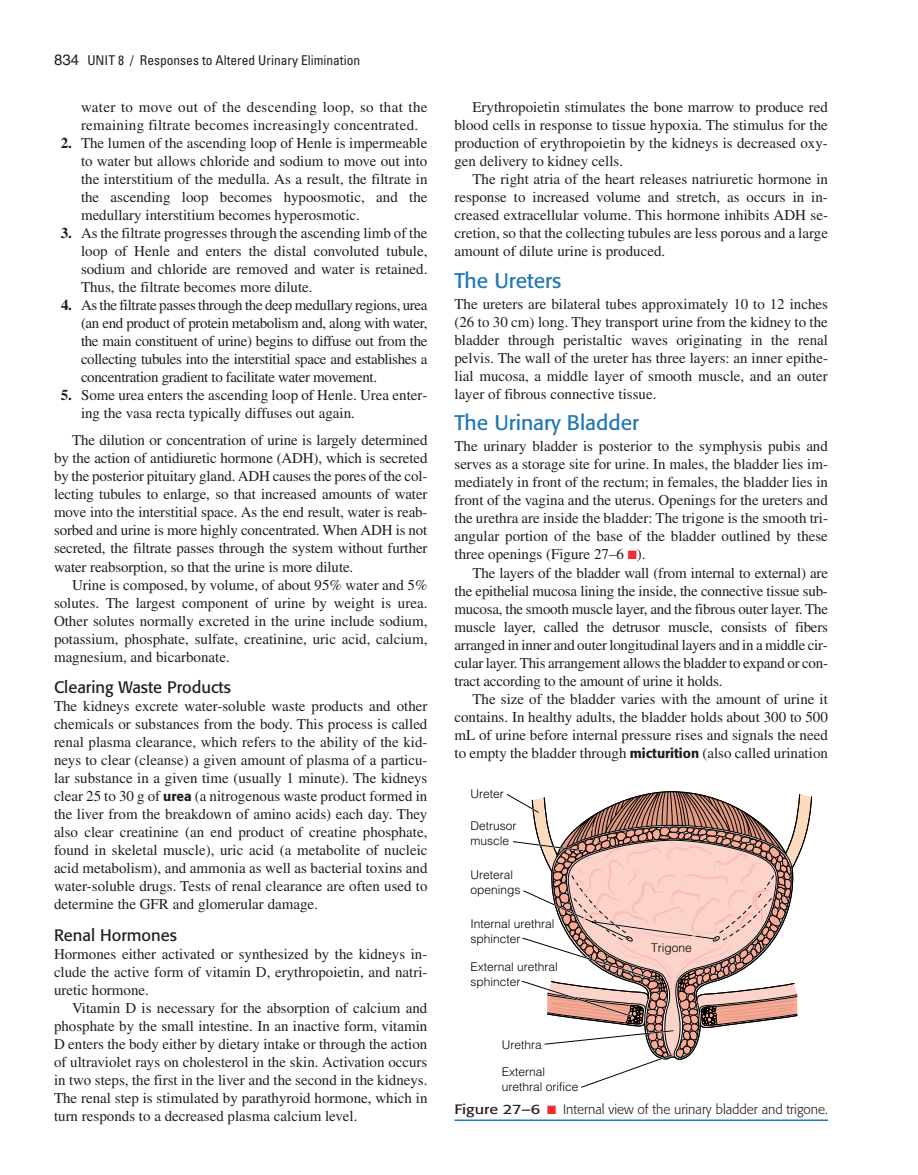
<style>
.page{position:relative;width:918px;height:1175px;background:#fff}
.page>*{position:absolute;margin:0;border:0;box-sizing:border-box;transform-origin:0 0}
.t1{font:21px "Formata";color:#2378b5}
.t2{font:16.5px "Formata";color:#231f20}
.t3{font:15px/18px "Times";color:#231f20;text-align:justify}
.t4{font:15px/18px "Times";letter-spacing:.02em;color:#231f20}
.t5{font:300 13.5px "Formata";color:#231f20}
.t6{font:condensed 13.5px "Univers";color:#231f20}
.t7{font:300 12px/15px "Helvetica";color:#000}
.s1{font-family:"Helvetica";font-stretch:normal;font-size:15px}
.s2{font-weight:700}
.s3{font-family:"Formata";font-weight:500;font-size:13.5px}
.s4{color:#ee2d2f}
.s5{font-weight:400}
</style>
<div class="page">
<svg style="left:454px;top:791px;width:374px;height:330px"></svg>
<p class="t6" style="left:54px;top:55px;width:308px"><span class="s1">834</span> UNIT 8 / Responses to Altered Urinary Elimination</p>
<p class="t4" style="left:81px;top:100px;width:348px">water to move out of the descending loop, so that the remaining filtrate becomes increasingly concentrated.</p>
<p class="t3" style="left:81px;top:136px;width:348px;text-indent:-20px"><span class="s2">2.</span> The lumen of the ascending loop of Henle is impermeable to water but allows chloride and sodium to move out into the interstitium of the medulla. As a result, the filtrate in the ascending loop becomes hypoosmotic, and the medullary interstitium becomes hyperosmotic.</p>
<p class="t3" style="left:81px;top:226px;width:348px;text-indent:-20px"><span class="s2">3.</span> As the filtrate progresses through the ascending limb of the loop of Henle and enters the distal convoluted tubule, sodium and chloride are removed and water is retained.<br>Thus, the filtrate becomes more dilute.</p>
<p class="t3" style="left:81px;top:298px;width:348px;text-indent:-20px"><span class="s2">4.</span> As the filtrate passes through the deep medullary regions, urea (an end product of protein metabolism and, along with water, the main constituent of urine) begins to diffuse out from the collecting tubules into the interstitial space and establishes a concentration gradient to facilitate water movement.</p>
<p class="t3" style="left:81px;top:388px;width:348px;text-indent:-20px"><span class="s2">5.</span> Some urea enters the ascending loop of Henle. Urea enter&shy;ing the vasa recta typically diffuses out again.</p>
<p class="t3" style="left:54px;top:433px;width:375px;text-indent:18px">The dilution or concentration of urine is largely determined by the action of antidiuretic hormone (ADH), which is secreted by the posterior pituitary gland. ADH causes the pores of the col&shy;lecting tubules to enlarge, so that increased amounts of water move into the interstitial space. As the end result, water is reab&shy;sorbed and urine is more highly concentrated. When ADH is not secreted, the filtrate passes through the system without further water reabsorption, so that the urine is more dilute.</p>
<p class="t3" style="left:54px;top:577px;width:375px;text-indent:18px">Urine is composed, by volume, of about 95% water and 5% solutes. The largest component of urine by weight is urea.<br>Other solutes normally excreted in the urine include sodium, potassium, phosphate, sulfate, creatinine, uric acid, calcium, magnesium, and bicarbonate.</p>
<p class="t2" style="left:54px;top:680px;width:178px">Clearing Waste Products</p>
<p class="t3" style="left:54px;top:698px;width:375px">The kidneys excrete water-soluble waste products and other chemicals or substances from the body. This process is called renal plasma clearance, which refers to the ability of the kid&shy;neys to clear (cleanse) a given amount of plasma of a particu&shy;lar substance in a given time (usually 1 minute). The kidneys clear 25 to 30 g of <span class="s3">urea</span> (a nitrogenous waste product formed in the liver from the breakdown of amino acids) each day. They also clear creatinine (an end product of creatine phosphate, found in skeletal muscle), uric acid (a metabolite of nucleic acid metabolism), and ammonia as well as bacterial toxins and water-soluble drugs. Tests of renal clearance are often used to determine the GFR and glomerular damage.</p>
<p class="t2" style="left:54px;top:927px;width:125px">Renal Hormones</p>
<p class="t3" style="left:54px;top:946px;width:375px">Hormones either activated or synthesized by the kidneys in&shy;clude the active form of vitamin D, erythropoietin, and natri&shy;uretic hormone.</p>
<p class="t3" style="left:54px;top:1000px;width:375px;text-indent:18px">Vitamin D is necessary for the absorption of calcium and phosphate by the small intestine. In an inactive form, vitamin D enters the body either by dietary intake or through the action of ultraviolet rays on cholesterol in the skin. Activation occurs in two steps, the first in the liver and the second in the kidneys.<br>The renal step is stimulated by parathyroid hormone, which in turn responds to a decreased plasma calcium level.</p>
<p class="t3" style="left:454px;top:100px;width:375px;text-indent:18px">Erythropoietin stimulates the bone marrow to produce red blood cells in response to tissue hypoxia. The stimulus for the production of erythropoietin by the kidneys is decreased oxy&shy;gen delivery to kidney cells.</p>
<p class="t3" style="left:454px;top:172px;width:375px;text-indent:18px">The right atria of the heart releases natriuretic hormone in response to increased volume and stretch, as occurs in in&shy;creased extracellular volume. This hormone inhibits ADH se&shy;cretion, so that the collecting tubules are less porous and a large amount of dilute urine is produced.</p>
<h1 class="t1" style="left:454px;top:271px;width:108px">The Ureters</h1>
<p class="t3" style="left:454px;top:296px;width:375px">The ureters are bilateral tubes approximately 10 to 12 inches (26 to 30 cm) long. They transport urine from the kidney to the bladder through peristaltic waves originating in the renal pelvis. The wall of the ureter has three layers: an inner epithe&shy;lial mucosa, a middle layer of smooth muscle, and an outer layer of fibrous connective tissue.</p>
<h1 class="t1" style="left:454px;top:413px;width:186px">The Urinary Bladder</h1>
<p class="t3" style="left:454px;top:439px;width:375px">The urinary bladder is posterior to the symphysis pubis and serves as a storage site for urine. In males, the bladder lies im&shy;mediately in front of the rectum; in females, the bladder lies in front of the vagina and the uterus. Openings for the ureters and the urethra are inside the bladder: The trigone is the smooth tri&shy;angular portion of the base of the bladder outlined by these three openings (Figure 27–6 <span class="s4">■</span>).</p>
<p class="t3" style="left:454px;top:565px;width:375px;text-indent:18px">The layers of the bladder wall (from internal to external) are the epithelial mucosa lining the inside, the connective tissue sub&shy;mucosa, the smooth muscle layer, and the fibrous outer layer. The muscle layer, called the detrusor muscle, consists of fibers arranged in inner and outer longitudinal layers and in a middle cir&shy;cular layer. This arrangement allows the bladder to expand or con&shy;tract according to the amount of urine it holds.</p>
<p class="t3" style="left:454px;top:691px;width:375px;text-indent:18px">The size of the bladder varies with the amount of urine it contains. In healthy adults, the bladder holds about 300 to 500 mL of urine before internal pressure rises and signals the need to empty the bladder through <span class="s3">micturition</span> (also called urination</p>
<p class="t7" style="left:471px;top:787px;width:35px">Ureter</p>
<p class="t7" style="left:471px;top:819px;width:48px">Detrusor muscle</p>
<p class="t7" style="left:471px;top:868px;width:52px">Ureteral openings</p>
<p class="t7" style="left:471px;top:917px;width:86px">Internal urethral sphincter</p>
<p class="t7" style="left:471px;top:960px;width:89px">External urethral sphincter</p>
<p class="t7" style="left:502px;top:1038px;width:42px">Urethra</p>
<p class="t7" style="left:651px;top:941px;width:42px">Trigone</p>
<p class="t7" style="left:502px;top:1065px;width:78px">External urethral orifice</p>
<p class="t5" style="left:454px;top:1103px;width:375px"><span class="s5">Figure 27–6</span> <span class="s4">■</span> Internal view of the urinary bladder and trigone.</p>
</div>
